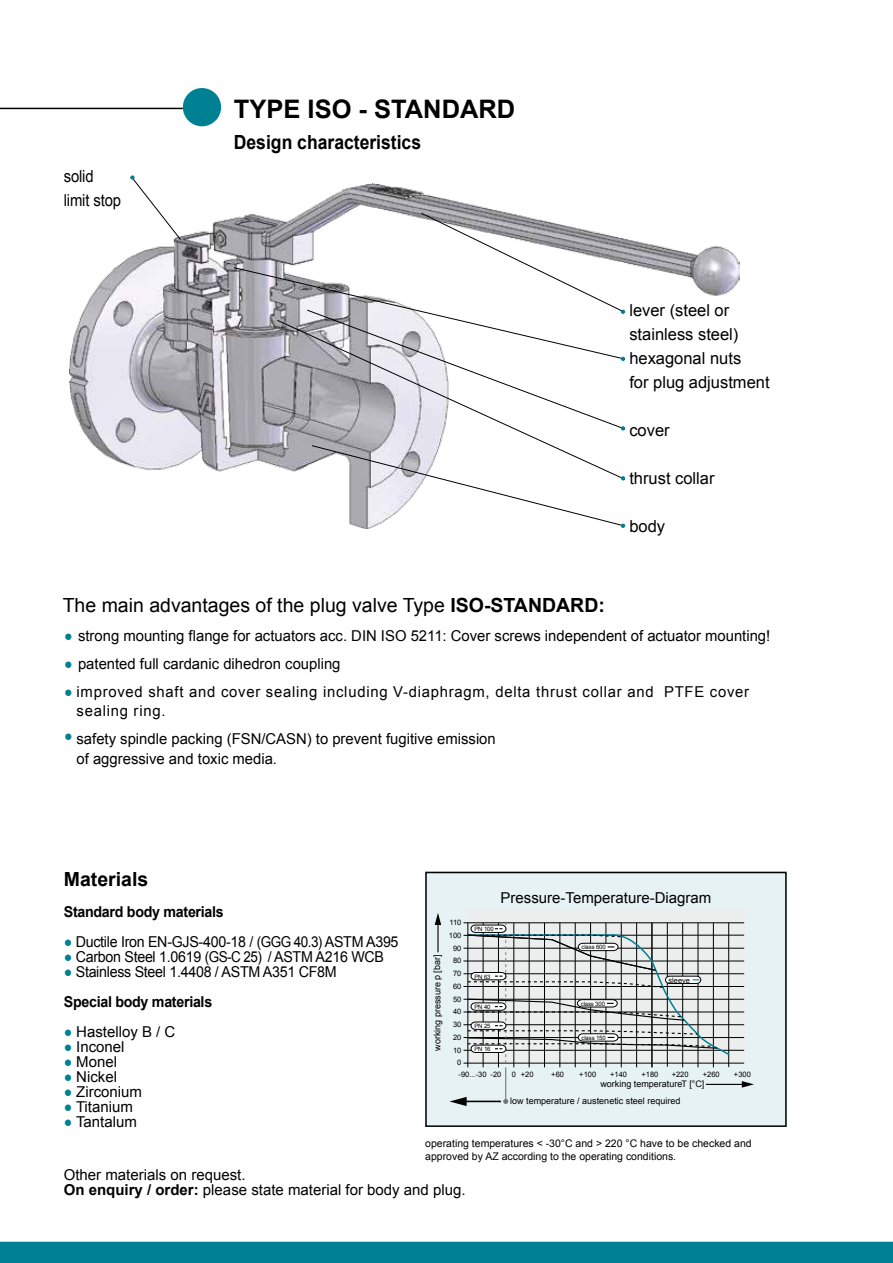
<style>
.page{position:relative;width:893px;height:1263px;background:#fff}
.page>*{position:absolute;margin:0;border:0;box-sizing:border-box;transform-origin:0 0}
.t1{font:700 25.5px "Arial";color:#000}
.t2{font:19.5px "Arial";color:#000}
.t3{font:700 19.5px "Arial";color:#000;scale:.9 1}
.t4{font:700 19.5px "Arial";color:#000}
.t5{font:16.5px/24px "Arial";color:#000}
.t6{font:16.5px/24px "Arial";color:#000;scale:.9 1}
.t7{font:15px/28px "Arial";color:#000}
.t8{font:15px/30px "Arial";letter-spacing:-.02em;color:#000;scale:.95 1}
.t9{font:15px "Arial";letter-spacing:.05em;color:#000}
.t10{font:700 15px "Arial";letter-spacing:-.02em;color:#000;scale:.95 1}
.t11{font:15px "Arial";color:#008193;scale:.95 1}
.t12{font:10.5px/12.6px "Arial";color:#000}
.t13{font:9px "Arial";color:#000}
.t14{font:7.5px/12.8px "Arial";color:#000;text-align:right}
.t15{font:6px "Arial";letter-spacing:-.025em;color:#000}
.s1{font-weight:700}
.s2{color:#008193}
</style>
<div class="page">
<hr style="left:0;top:108px;width:183px;height:1px;background:#000">
<div style="left:183px;top:88px;width:38px;height:38px;background:#008193;border-radius:50%"></div>
<img style="left:70px;top:184px;width:670px;height:345px">
<svg style="left:276px;top:430px;width:348px;height:50px"></svg>
<div style="left:425px;top:872px;width:362px;height:255px;background:#e6f2f4"></div>
<div style="left:468px;top:910px;width:276px;height:153px;background:#eceded"></div>
<hr style="left:463px;top:1050px;width:281px;height:1px;background:#000">
<hr style="left:463px;top:1037px;width:281px;height:1px;background:#000">
<hr style="left:463px;top:1024px;width:281px;height:1px;background:#000">
<hr style="left:463px;top:1012px;width:281px;height:1px;background:#000">
<hr style="left:463px;top:999px;width:281px;height:1px;background:#000">
<hr style="left:463px;top:986px;width:281px;height:1px;background:#000">
<hr style="left:463px;top:973px;width:281px;height:1px;background:#000">
<hr style="left:463px;top:961px;width:281px;height:1px;background:#000">
<hr style="left:463px;top:948px;width:281px;height:1px;background:#000">
<hr style="left:463px;top:935px;width:281px;height:1px;background:#000">
<hr style="left:682px;top:923px;width:1px;height:144px;background:#000">
<hr style="left:667px;top:923px;width:1px;height:144px;background:#000">
<hr style="left:652px;top:923px;width:1px;height:144px;background:#000">
<hr style="left:713px;top:923px;width:1px;height:144px;background:#000">
<hr style="left:636px;top:923px;width:1px;height:144px;background:#000">
<hr style="left:621px;top:923px;width:1px;height:144px;background:#000">
<hr style="left:606px;top:923px;width:1px;height:144px;background:#000">
<hr style="left:590px;top:923px;width:1px;height:144px;background:#000">
<hr style="left:575px;top:923px;width:1px;height:144px;background:#000">
<hr style="left:698px;top:923px;width:1px;height:144px;background:#000">
<hr style="left:560px;top:923px;width:1px;height:144px;background:#000">
<hr style="left:544px;top:923px;width:1px;height:144px;background:#000">
<hr style="left:529px;top:923px;width:1px;height:144px;background:#000">
<hr style="left:514px;top:923px;width:1px;height:144px;background:#000">
<hr style="left:498px;top:923px;width:1px;height:144px;background:#000">
<hr style="left:483px;top:923px;width:1px;height:144px;background:#000">
<hr style="left:463px;top:1063px;width:281px;height:1px;background:#000">
<hr style="left:463px;top:922px;width:281px;height:1px;background:#000">
<hr style="left:468px;top:923px;width:1px;height:144px;background:#000">
<hr style="left:728px;top:922px;width:1px;height:145px;background:#000">
<hr style="left:437px;top:923px;width:2px;height:29px;background:#000">
<svg style="left:435px;top:913px;width:6px;height:12px"></svg>
<hr style="left:463px;top:1100px;width:38px;height:2px;background:#000">
<svg style="left:449px;top:1097px;width:18px;height:9px"></svg>
<hr style="left:706px;top:1084px;width:38px;height:1px;background:#000">
<svg style="left:742px;top:1081px;width:12px;height:6px"></svg>
<hr style="left:505px;top:1067px;width:1px;height:34px;background:#000">
<svg style="left:503px;top:1099px;width:5px;height:5px"></svg>
<svg style="left:466px;top:923px;width:265px;height:140px"></svg>
<div style="left:425px;top:872px;width:362px;height:255px;border:2px solid #000"></div>
<div style="left:0;top:1241px;width:893px;height:22px;background:#008193"></div>
<svg style="left:233px;top:212px;width:392px;height:218px"></svg>
<svg style="left:311px;top:445px;width:314px;height:83px"></svg>
<svg style="left:130px;top:175px;width:52px;height:66px"></svg>
<p class="t6" style="left:64px;top:164px;width:65px">solid limit stop</p>
<h1 class="t1" style="left:234px;top:92px;width:283px">TYPE ISO - STANDARD</h1>
<h2 class="t3" style="left:234px;top:129px;width:210px">Design characteristics</h2>
<h2 class="t2" style="left:63px;top:593px;width:544px">The main advantages of the plug valve Type <span class="s1">ISO-STANDARD:</span></h2>
<p class="t5" style="left:629px;top:298px;width:142px">lever (steel or stainless steel) hexagonal nuts<br>for plug adjustment</p>
<p class="t5" style="left:629px;top:418px;width:42px">cover</p>
<p class="t5" style="left:629px;top:466px;width:87px">thrust collar</p>
<p class="t5" style="left:629px;top:514px;width:37px">body</p>
<p class="t7" style="left:64px;top:621px;width:708px"><span class="s2">●</span> strong mounting flange for actuators acc. DIN ISO 5211: Cover screws independent of actuator mounting!</p>
<p class="t7" style="left:64px;top:649px;width:278px"><span class="s2">●</span> patented full cardanic dihedron coupling</p>
<p class="t9" style="left:64px;top:681px;width:686px"><span class="s2">●</span> improved shaft and cover sealing including V-diaphragm, delta thrust collar and PTFE cover</p>
<p class="t11" style="left:64px;top:725px;width:11px">●</p>
<p class="t7" style="left:77px;top:697px;width:421px">sealing ring.<br>safety spindle packing (FSN/CASN) to prevent fugitive emission</p>
<p class="t7" style="left:77px;top:744px;width:202px">of aggressive and toxic media.</p>
<h2 class="t4" style="left:64px;top:866px;width:86px">Materials</h2>
<p class="t10" style="left:64px;top:902px;width:170px">Standard body materials</p>
<p class="t8" style="left:64px;top:927px;width:354px"><span class="s2">●</span> Ductile Iron EN-GJS-400-18 / (GGG 40.3) ASTM A395</p>
<p class="t8" style="left:64px;top:942px;width:339px"><span class="s2">●</span> Carbon Steel 1.0619 (GS-C 25) / ASTM A216 WCB</p>
<p class="t8" style="left:64px;top:957px;width:289px"><span class="s2">●</span> Stainless Steel 1.4408 / ASTM A351 CF8M<br><span class="s1">Special body materials</span></p>
<p class="t7" style="left:64px;top:1018px;width:113px"><span class="s2">●</span> Hastelloy B / C</p>
<p class="t7" style="left:64px;top:1033px;width:62px"><span class="s2">●</span> Inconel</p>
<p class="t7" style="left:64px;top:1048px;width:55px"><span class="s2">●</span> Monel</p>
<p class="t7" style="left:64px;top:1063px;width:55px"><span class="s2">●</span> Nickel</p>
<p class="t7" style="left:64px;top:1078px;width:80px"><span class="s2">●</span> Zirconium</p>
<p class="t7" style="left:64px;top:1093px;width:71px"><span class="s2">●</span> Titanium</p>
<p class="t7" style="left:64px;top:1108px;width:75px"><span class="s2">●</span> Tantalum</p>
<p class="t14" style="left:449px;top:916px;width:14px">110<br>100<br>90<br>80<br>70<br>60<br>50<br>40<br>30<br>20<br>10<br>0</p>
<p class="t13" style="left:431px;top:1051px;width:98px;rotate:-90deg">working pressure p [bar]</p>
<p class="t7" style="left:500px;top:883px;width:212px">Pressure-Temperature-Diagram</p>
<p class="t15" style="left:474px;top:925px;width:21px">PN 100</p>
<p class="t15" style="left:582px;top:943px;width:26px">class 600</p>
<p class="t15" style="left:474px;top:972px;width:18px">PN 63</p>
<p class="t15" style="left:474px;top:1003px;width:18px">PN 40</p>
<p class="t15" style="left:474px;top:1022px;width:18px">PN 25</p>
<p class="t15" style="left:474px;top:1045px;width:18px">PN 16</p>
<p class="t15" style="left:581px;top:1000px;width:26px">class 300</p>
<p class="t15" style="left:582px;top:1034px;width:26px">class 150</p>
<p class="t14" style="left:668px;top:973px;width:23px">sleeve</p>
<p class="t14" style="left:459px;top:1068px;width:44px">-90...-30 -20</p>
<p class="t14" style="left:512px;top:1068px;width:23px">0 +20</p>
<p class="t14" style="left:551px;top:1068px;width:14px">+60</p>
<p class="t14" style="left:579px;top:1068px;width:18px">+100</p>
<p class="t14" style="left:610px;top:1068px;width:18px">+140</p>
<p class="t14" style="left:642px;top:1068px;width:18px">+180</p>
<p class="t14" style="left:672px;top:1068px;width:18px">+220</p>
<p class="t14" style="left:703px;top:1068px;width:18px">+260</p>
<p class="t14" style="left:734px;top:1068px;width:18px">+300</p>
<p class="t13" style="left:600px;top:1078px;width:106px">working temperatureT [°C]</p>
<p class="t13" style="left:510px;top:1095px;width:172px">low temperature / austenetic steel required</p>
<p class="t12" style="left:425px;top:1137px;width:328px">operating temperatures &lt; -30°C and &gt; 220 °C have to be checked and approved by AZ according to the operating conditions.</p>
<p class="t7" style="left:64px;top:1168px;width:403px;line-height:15px">Other materials on request.<br><span class="s1">On enquiry / order:</span> please state material for body and plug.</p>
</div>
